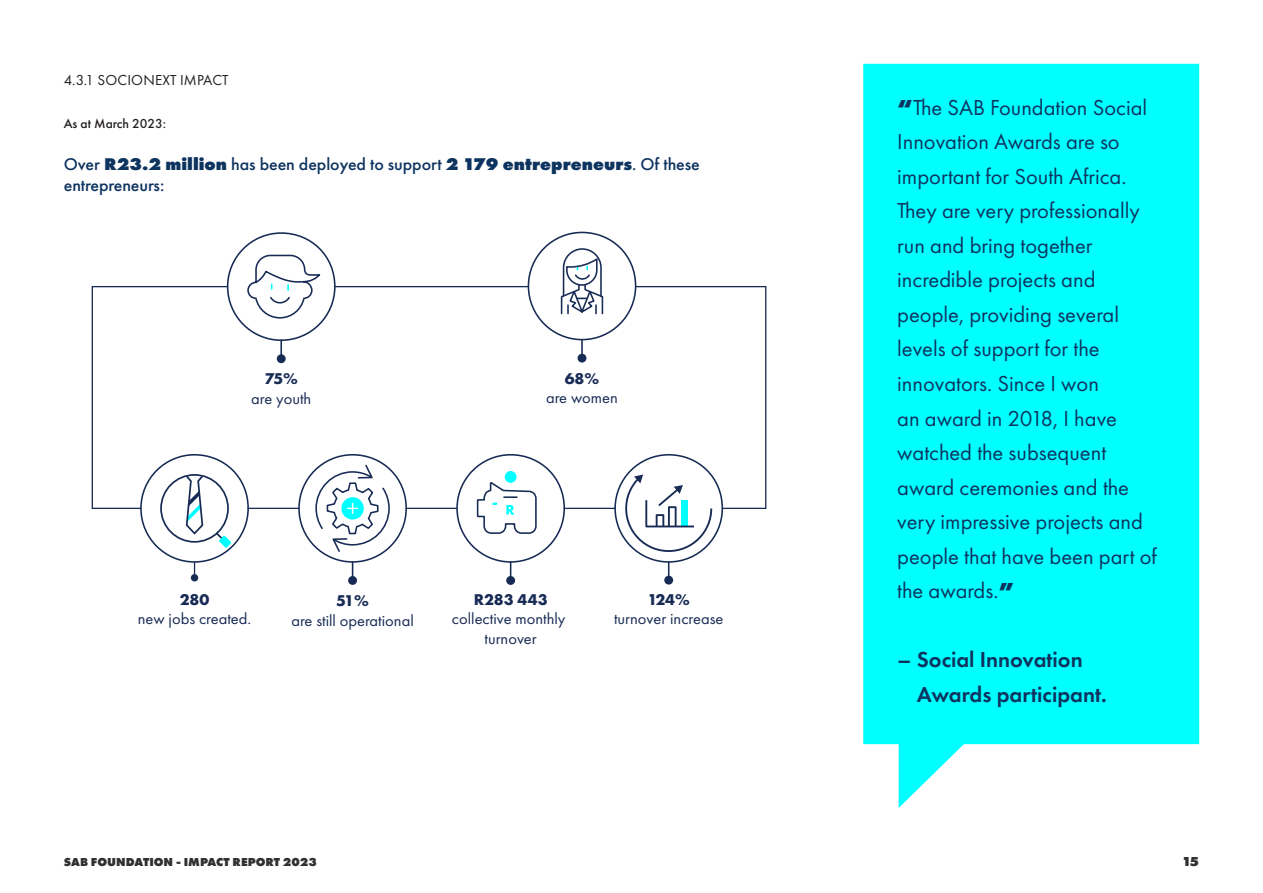
<style>
.page{position:relative;width:1263px;height:893px;background:#fff}
.page>*{position:absolute;margin:0;border:0;box-sizing:border-box;transform-origin:0 0}
.HEADING{font:22.5px/34.5px "Futura PT";color:#0d335f}
.HEADING-2{font:600 22.5px/34.5px "Futura PT";color:#0d335f}
.t1{font:500 17.7px/21.3px "Futura PT";letter-spacing:-.005em;color:#0d335f}
.t2{font:16.2px/19.5px "Futura PT";color:#182b55;text-align:center}
.Sub_Heading{font:15px "Futura PT";letter-spacing:.01em;color:#231f20}
.Body_Text{font:500 13.5px "Futura PT";color:#231f20}
.t3{font:800 13.5px "Futura PT";color:#312f30}
.t4{font:800 12px "Futura PT";color:#312f30}
.s1{font-weight:800}
.s2{font-weight:700}
</style>
<div class="page">
<hr style="left:335px;top:286px;width:193px;height:1px;background:#182b55">
<hr style="left:92px;top:508px;width:49px;height:1px;background:#182b55">
<hr style="left:722px;top:508px;width:44px;height:1px;background:#182b55">
<hr style="left:406px;top:508px;width:51px;height:1px;background:#182b55">
<hr style="left:564px;top:508px;width:51px;height:1px;background:#182b55">
<hr style="left:248px;top:508px;width:51px;height:1px;background:#182b55">
<svg style="left:352px;top:563px;width:1px;height:13px"></svg>
<div style="left:348px;top:576px;width:9px;height:9px;background:#182b55;border-radius:50%"></div>
<div style="left:298px;top:454px;width:109px;height:109px;border:2px solid #182b55;border-radius:50%"></div>
<svg style="left:315px;top:465px;width:76px;height:87px"></svg>
<hr style="left:92px;top:286px;width:136px;height:1px;background:#182b55">
<hr style="left:636px;top:286px;width:130px;height:1px;background:#182b55">
<hr style="left:92px;top:287px;width:1px;height:221px;background:#182b55">
<hr style="left:765px;top:287px;width:1px;height:221px;background:#182b55">
<div style="left:528px;top:232px;width:108px;height:108px;border:2px solid #182b55;border-radius:50%"></div>
<svg style="left:560px;top:249px;width:44px;height:66px"></svg>
<svg style="left:581px;top:340px;width:2px;height:14px"></svg>
<div style="left:578px;top:354px;width:8px;height:9px;background:#182b55;border-radius:50%"></div>
<svg style="left:280px;top:341px;width:2px;height:13px"></svg>
<div style="left:277px;top:354px;width:9px;height:9px;background:#182b55;border-radius:50%"></div>
<div style="left:227px;top:232px;width:109px;height:109px;border:2px solid #182b55;border-radius:50%"></div>
<svg style="left:247px;top:254px;width:77px;height:65px"></svg>
<svg style="left:510px;top:563px;width:1px;height:13px"></svg>
<div style="left:506px;top:576px;width:9px;height:9px;background:#182b55;border-radius:50%"></div>
<div style="left:456px;top:454px;width:109px;height:109px;border:2px solid #182b55;border-radius:50%"></div>
<div style="left:505px;top:471px;width:12px;height:12px;background:#0ff;border-radius:50%"></div>
<svg style="left:476px;top:481px;width:61px;height:53px"></svg>
<div style="left:140px;top:454px;width:109px;height:109px;border:2px solid #182b55;border-radius:50%"></div>
<svg style="left:194px;top:562px;width:1px;height:12px"></svg>
<div style="left:191px;top:574px;width:7px;height:7px;background:#182b55;border-radius:50%"></div>
<svg style="left:184px;top:474px;width:21px;height:61px"></svg>
<div style="left:160px;top:474px;width:69px;height:69px;border:2px solid #182b55;border-radius:50%"></div>
<svg style="left:214px;top:531px;width:17px;height:17px"></svg>
<div style="left:614px;top:454px;width:109px;height:109px;border:2px solid #182b55;border-radius:50%"></div>
<svg style="left:668px;top:562px;width:1px;height:14px"></svg>
<div style="left:664px;top:576px;width:9px;height:9px;background:#182b55;border-radius:50%"></div>
<svg style="left:624px;top:474px;width:89px;height:79px"></svg>
<svg style="left:863px;top:64px;width:336px;height:744px;background:#14ffff"></svg>
<p class="Sub_Heading" style="left:64px;top:71px;width:166px">4.3.1 SOCIONEXT IMPACT</p>
<p class="Body_Text" style="left:64px;top:115px;width:104px">As at March 2023:</p>
<p class="t1" style="left:64px;top:154px;width:637px">Over <span class="s1">R23.2 million</span> has been deployed to support <span class="s1">2 179 entrepreneurs</span>. Of these entrepreneurs:</p>
<p class="t2" style="left:251px;top:369px;width:62px"><span class="s2">75%<br></span>are youth</p>
<p class="t2" style="left:546px;top:368px;width:73px"><span class="s2">68%<br></span>are women</p>
<p class="t2" style="left:138px;top:590px;width:115px"><span class="s2">280<br></span>new jobs created.</p>
<p class="t2" style="left:614px;top:590px;width:111px"><span class="s2">124%<br></span>turnover increase</p>
<p class="t2" style="left:452px;top:590px;width:115px"><span class="s2">R283 443 </span>collective monthly turnover</p>
<p class="t2" style="left:291px;top:591px;width:124px"><span class="s2">51%<br></span>are still operational</p>
<p class="HEADING" style="left:897px;top:90px;width:261px"><span class="s1">“</span>The SAB Foundation Social<br>Innovation Awards are so important for South Africa.<br>They are very professionally run and bring together incredible projects and people, providing several levels of support for the innovators. Since I won<br>an award in 2018, I have watched the subsequent award ceremonies and the very impressive projects and people that have been part of the awards.<span class="s1">”</span></p>
<p class="HEADING-2" style="left:917px;top:642px;width:191px;text-indent:-20px">– Social Innovation<br>Awards participant.</p>
<p class="t4" style="left:64px;top:854px;width:255px">SAB FOUNDATION - IMPACT REPORT 2023</p>
<p class="t3" style="left:1182px;top:853px;width:19px">15</p>
</div>
